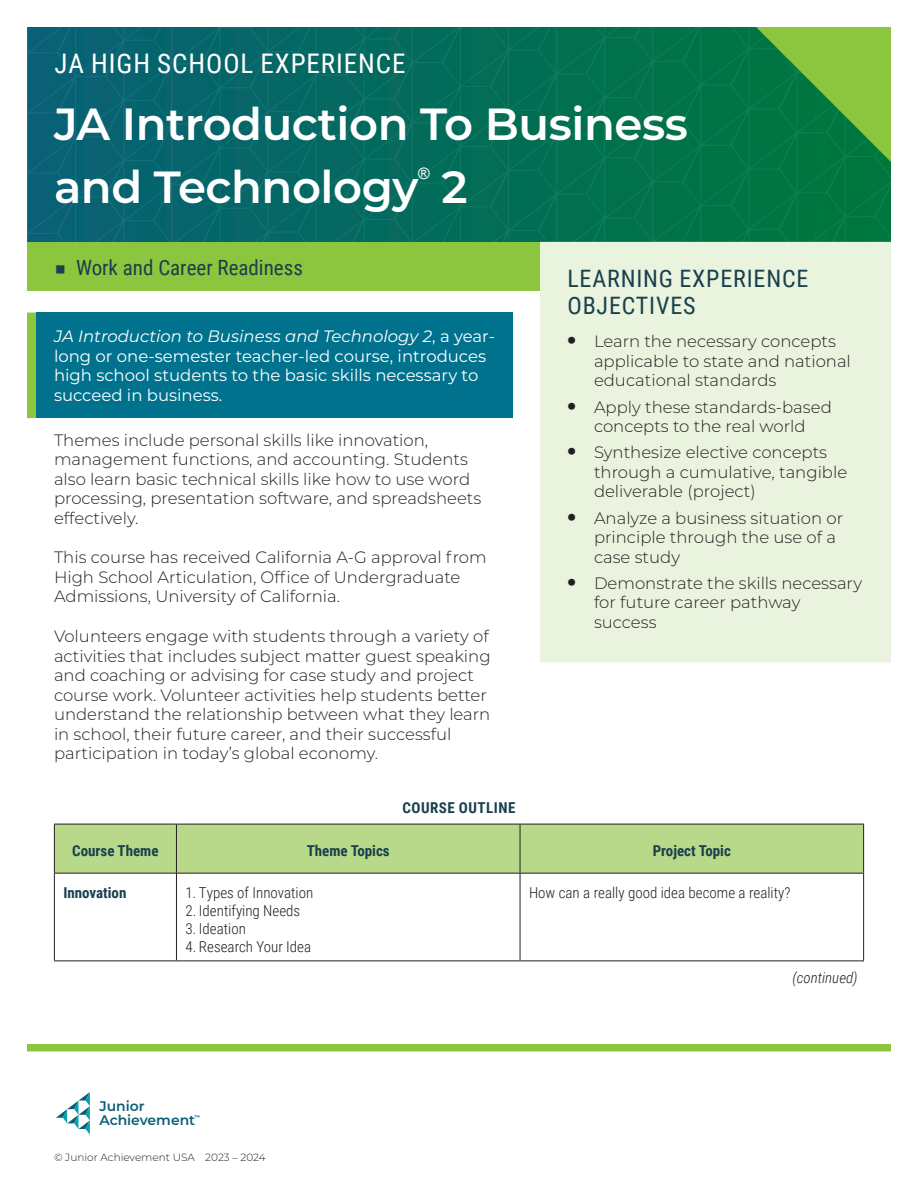
<style>
.page{position:relative;width:918px;height:1188px;background:#fff}
.page>*{position:absolute;margin:0;border:0;box-sizing:border-box;transform-origin:0 0}
.t1{font:600 45px/63px "Montserrat";letter-spacing:-.01em;color:#fff}
.t2{font:27px "Roboto Condensed";letter-spacing:.035em;color:#fff}
.H3_HS_highlights{font:24px/27px "Roboto Condensed";letter-spacing:.035em;color:#18404d}
.H3_pillar_shading{font:21px "Roboto Condensed";color:#18404d}
.Body{font:300 16.5px/19.5px "Montserrat";color:#231f20}
.body_callout{font:16.5px/19.5px "Montserrat";color:#fff}
.t3{font:15.75px "Arial";color:#fff}
.table_body{font:300 15px "Roboto Condensed";color:#231f20}
.table_col_head{font:700 15px "Roboto Condensed";color:#18404d}
.table_title{font:700 15px "Roboto Condensed";letter-spacing:.035em;color:#18404d}
.table_continued{font:italic 300 15px "Roboto Condensed";color:#231f20}
.table_col_head_fl_le{font:700 15px "Roboto Condensed";color:#18404d}
.t4{font:600 13.95px/14px "Montserrat";color:#085f77}
.t5{font:300 10.5px "Montserrat";color:#231f20}
.t6{font:600 5.4px "Montserrat";color:#085f77}
.s1{font-family:"Montserrat"}
.s2{font-style:italic}
.s3{font-weight:800;font-size:24px}
</style>
<div class="page">
<svg style="left:56px;top:1092px;width:34px;height:43px"></svg>
<svg style="left:27px;top:27px;width:864px;height:215px;background:#0a7059"></svg>
<div style="left:27px;top:1044px;width:864px;height:8px;background:#8cc63e"></div>
<div style="left:27px;top:242px;width:513px;height:49px;background:#8cc63e"></div>
<div style="left:36px;top:313px;width:477px;height:105px;background:#00728e"></div>
<div style="left:27px;top:313px;width:9px;height:105px;background:#8cc63e"></div>
<div style="left:55px;top:825px;width:808px;height:48px;background:#b8d989"></div>
<hr style="left:54px;top:961px;width:122px;height:1px;background:#231f20">
<hr style="left:176px;top:961px;width:344px;height:1px;background:#231f20">
<hr style="left:520px;top:961px;width:344px;height:1px;background:#231f20">
<hr style="left:176px;top:874px;width:1px;height:87px;background:#231f20">
<hr style="left:520px;top:874px;width:1px;height:87px;background:#231f20">
<hr style="left:54px;top:874px;width:1px;height:87px;background:#231f20">
<hr style="left:863px;top:874px;width:1px;height:87px;background:#231f20">
<hr style="left:54px;top:824px;width:122px;height:1px;background:#231f20">
<hr style="left:54px;top:824px;width:1px;height:49px;background:#231f20">
<hr style="left:176px;top:824px;width:344px;height:1px;background:#231f20">
<hr style="left:176px;top:824px;width:1px;height:49px;background:#231f20">
<hr style="left:520px;top:824px;width:344px;height:1px;background:#231f20">
<hr style="left:54px;top:873px;width:123px;height:1px;background:#231f20">
<hr style="left:520px;top:824px;width:1px;height:49px;background:#231f20">
<hr style="left:863px;top:824px;width:1px;height:49px;background:#231f20">
<hr style="left:176px;top:873px;width:344px;height:1px;background:#231f20">
<hr style="left:520px;top:873px;width:344px;height:1px;background:#231f20">
<div style="left:540px;top:242px;width:351px;height:420px;background:#eaf3de"></div>
<h1 class="t2" style="left:54px;top:45px;width:353px">JA HIGH SCHOOL EXPERIENCE</h1>
<h2 class="t1" style="left:54px;top:91px;width:636px">JA Introduction To Business and Technology</h2>
<h2 class="t3" style="left:418px;top:163px;width:13px">®</h2>
<h2 class="t1" style="left:442px;top:154px;width:28px">2</h2>
<p class="H3_pillar_shading" style="left:54px;top:252px;width:250px"><span class="s1">■</span> Work and Career Readiness</p>
<p class="body_callout" style="left:54px;top:326px;width:442px"><span class="s2">JA Introduction to Business and Technology 2</span>, a year&shy;long or one-semester teacher-led course, introduces high school students to the basic skills necessary to succeed in business.</p>
<p class="Body" style="left:54px;top:429px;width:429px">Themes include personal skills like innovation, management functions, and accounting. Students also learn basic technical skills like how to use word processing, presentation software, and spreadsheets effectively.</p>
<p class="Body" style="left:54px;top:547px;width:434px">This course has received California A-G approval from<br>High School Articulation, Office of Undergraduate<br>Admissions, University of California.</p>
<p class="Body" style="left:54px;top:626px;width:438px">Volunteers engage with students through a variety of activities that includes subject matter guest speaking and coaching or advising for case study and project course work. Volunteer activities help students better understand the relationship between what they learn in school, their future career, and their successful participation in today’s global economy.</p>
<p class="table_title" style="left:402px;top:797px;width:115px">COURSE OUTLINE</p>
<h3 class="H3_HS_highlights" style="left:567px;top:265px;width:243px">LEARNING EXPERIENCE<br>OBJECTIVES</h3>
<p class="Body" style="left:594px;top:331px;width:258px;text-indent:-27px"><span class="s3">•</span> Learn the necessary concepts applicable to state and national educational standards</p>
<p class="Body" style="left:567px;top:397px;width:266px;text-align:center"><span class="s3">•</span> Apply these standards-based concepts to the real world</p>
<p class="Body" style="left:594px;top:442px;width:255px;text-indent:-27px"><span class="s3">•</span> Synthesize elective concepts through a cumulative, tangible deliverable (project)</p>
<p class="Body" style="left:594px;top:508px;width:251px;text-indent:-27px"><span class="s3">•</span> Analyze a business situation or principle through the use of a case study</p>
<p class="Body" style="left:594px;top:573px;width:270px;text-indent:-27px"><span class="s3">•</span> Demonstrate the skills necessary for future career pathway success</p>
<p class="table_col_head" style="left:72px;top:841px;width:88px">Course Theme</p>
<p class="table_col_head" style="left:307px;top:841px;width:85px">Theme Topics</p>
<p class="table_col_head" style="left:653px;top:841px;width:80px">Project Topic</p>
<p class="table_col_head_fl_le" style="left:63px;top:882px;width:65px">Innovation</p>
<p class="table_body" style="left:185px;top:882px;width:129px">1. Types of Innovation</p>
<p class="table_body" style="left:185px;top:900px;width:116px">2. Identifying Needs</p>
<p class="table_body" style="left:185px;top:918px;width:62px">3. Ideation</p>
<p class="table_body" style="left:185px;top:936px;width:127px">4. Research Your Idea</p>
<p class="table_body" style="left:529px;top:882px;width:263px">How can a really good idea become a reality?</p>
<p class="t4" style="left:99px;top:1099px;width:97px">Junior<br>Achievement</p>
<p class="t6" style="left:194px;top:1113px;width:7px">™</p>
<p class="t5" style="left:54px;top:1150px;width:213px">© Junior Achievement USA 2023 – 2024</p>
<p class="table_continued" style="left:792px;top:967px;width:67px">(continued)</p>
</div>
